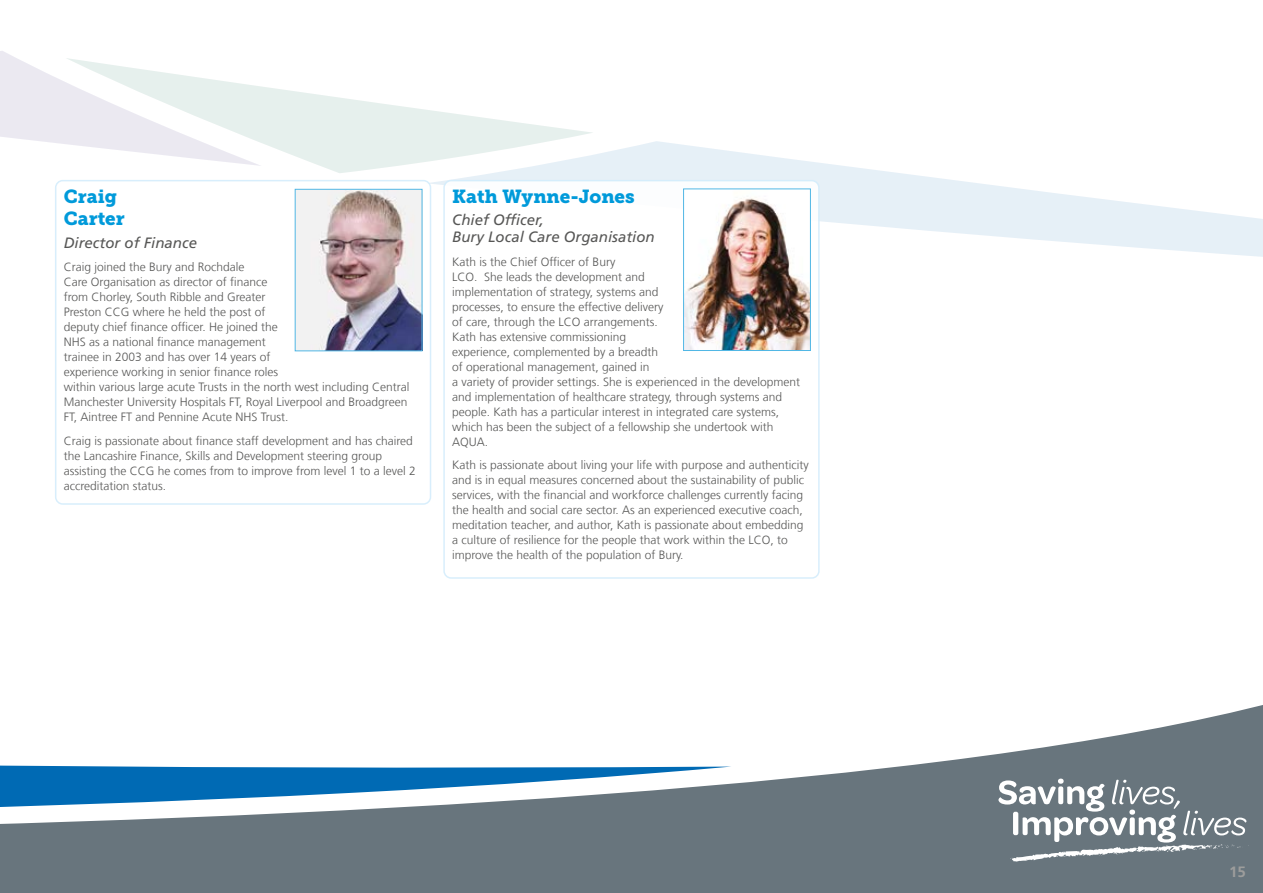
<style>
.page{position:relative;width:1263px;height:893px;background:#fff}
.page>*{position:absolute;margin:0;border:0;box-sizing:border-box;transform-origin:0 0}
.t1{font:18.75px/22.5px "Museo Slab 900";color:#009ada}
.t2{font:italic 15px/17.1px "Frutiger LT Com";color:#575756}
.t3{font:700 15px "Frutiger LT Com";color:#9d9d9c}
.t4{font:300 12px/15px "Frutiger LT Com";color:#575756}
</style>
<div class="page">
<svg style="left:0;top:705px;width:1263px;height:188px;fill:#68757d"></svg>
<svg style="left:0;top:765px;width:731px;height:48px"></svg>
<svg style="left:262px;top:87px;width:330px;height:86px;fill:#e6f0ed"></svg>
<svg style="left:0;top:51px;width:262px;height:115px"></svg>
<svg style="left:426px;top:141px;width:837px;height:146px"></svg>
<svg style="left:998px;top:779px;width:251px;height:83px"></svg>
<div style="left:56px;top:181px;width:374px;height:323px;background:#fff;border-radius:7px"></div>
<div style="left:55px;top:180px;width:376px;height:325px;border:2px solid #d4edfc;border-radius:7px"></div>
<img style="left:297px;top:191px;width:123px;height:158px">
<div style="left:295px;top:189px;width:127px;height:162px;border:1px solid #51b7e5"></div>
<div style="left:444px;top:181px;width:375px;height:397px;background:#fff;border-radius:7px"></div>
<div style="left:443px;top:180px;width:377px;height:399px;border:2px solid #d4edfc;border-radius:7px"></div>
<img style="left:685px;top:198px;width:124px;height:151px">
<div style="left:683px;top:189px;width:128px;height:162px;border:1px solid #51b7e5"></div>
<h1 class="t1" style="left:64px;top:185px;width:62px">Craig<br>Carter</h1>
<p class="t2" style="left:64px;top:234px;width:135px">Director of Finance</p>
<p class="t4" style="left:64px;top:260px;width:347px">Craig joined the Bury and Rochdale<br>Care Organisation as director of finance<br>from Chorley, South Ribble and Greater<br>Preston CCG where he held the post of<br>deputy chief finance officer. He joined the<br>NHS as a national finance management<br>trainee in 2003 and has over 14 years of<br>experience working in senior finance roles<br>within various large acute Trusts in the north west including Central Manchester University Hospitals FT, Royal Liverpool and Broadgreen FT, Aintree FT and Pennine Acute NHS Trust.</p>
<p class="t4" style="left:64px;top:433px;width:354px">Craig is passionate about finance staff development and has chaired the Lancashire Finance, Skills and Development steering group assisting the CCG he comes from to improve from level 1 to a level 2 accreditation status.</p>
<h1 class="t1" style="left:452px;top:185px;width:184px">Kath Wynne-Jones</h1>
<p class="t2" style="left:452px;top:212px;width:204px">Chief Officer,<br>Bury Local Care Organisation</p>
<p class="t4" style="left:452px;top:254px;width:349px">Kath is the Chief Officer of Bury<br>LCO. She leads the development and<br>implementation of strategy, systems and<br>processes, to ensure the effective delivery<br>of care, through the LCO arrangements.<br>Kath has extensive commissioning<br>experience, complemented by a breadth<br>of operational management, gained in<br>a variety of provider settings. She is experienced in the development and implementation of healthcare strategy, through systems and people. Kath has a particular interest in integrated care systems, which has been the subject of a fellowship she undertook with AQUA.</p>
<p class="t4" style="left:452px;top:458px;width:358px">Kath is passionate about living your life with purpose and authenticity and is in equal measures concerned about the sustainability of public services, with the financial and workforce challenges currently facing the health and social care sector. As an experienced executive coach, meditation teacher, and author, Kath is passionate about embedding a culture of resilience for the people that work within the LCO, to improve the health of the population of Bury.</p>
<p class="t3" style="left:1229px;top:863px;width:18px">15</p>
</div>
